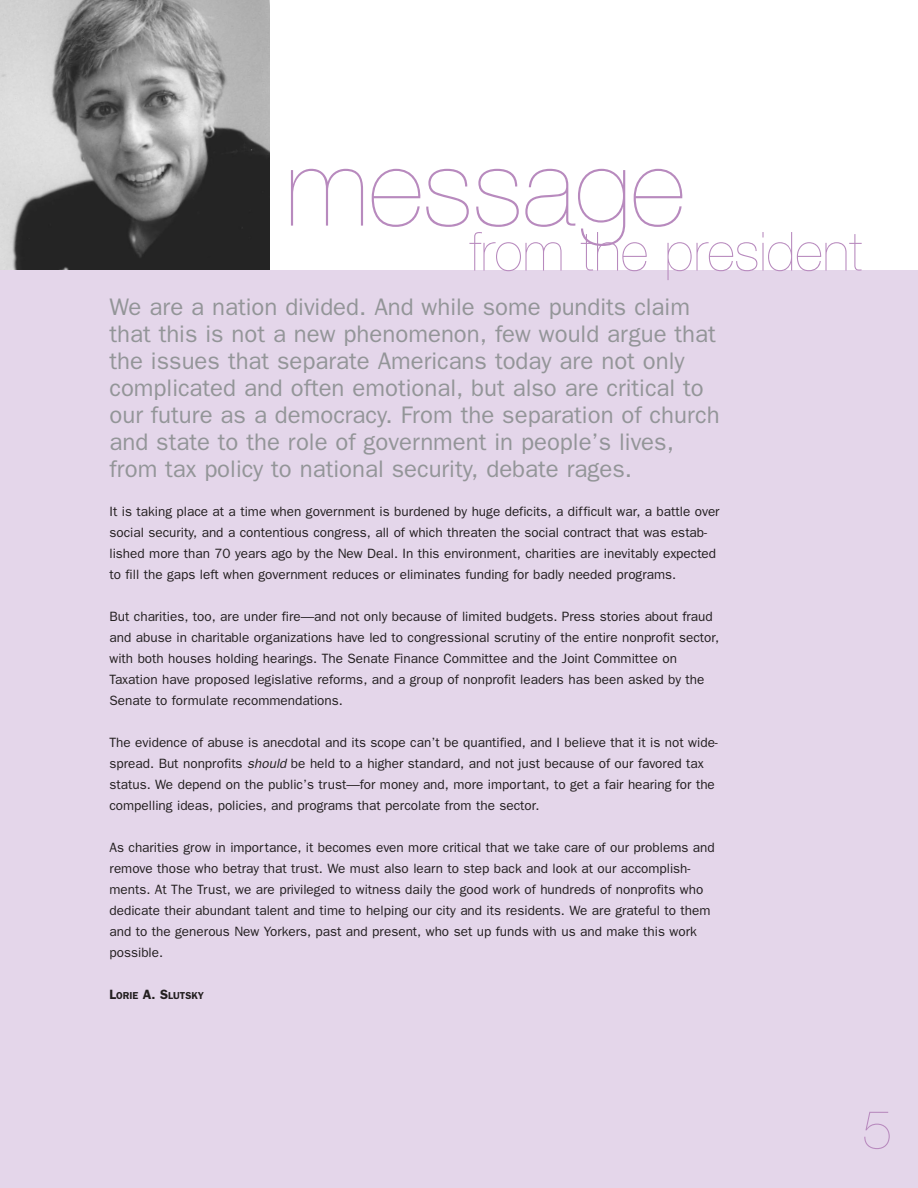
<style>
.page{position:relative;width:918px;height:1188px;background:#fff}
.page>*{position:absolute;margin:0;border:0;box-sizing:border-box;transform-origin:0 0}
.t1{font:200 108px "Helvetica Neue";color:#b88abe}
.t2{font:200 54px "Helvetica Neue";color:#b88abe}
.t3{font:24px/27px "Franklin Gothic";color:#939598}
.t4{font:13.5px/21px "Franklin Gothic";color:#231f20}
.t5{font:600 10.2px "Franklin Gothic";color:#231f20}
.s1{font-style:italic}
.s2{font-size:13.5px}
</style>
<div class="page">
<div style="left:0;top:270px;width:918px;height:918px;background:#e4d6ea"></div>
<img style="left:0;top:0;width:270px;height:270px">
<h1 class="t1" style="left:285px;top:148px;width:401px">message</h1>
<h2 class="t2" style="left:470px;top:232px;width:395px">from the president</h2>
<p class="t3" style="left:109px;top:295px;width:612px">We are a nation divided. And while some pundits claim that this is not a new phenomenon, few would argue that the issues that separate Americans today are not only complicated and often emotional, but also are critical to our future as a democracy. From the separation of church and state to the role of government in people’s lives, from tax policy to national security, debate rages.</p>
<p class="t4" style="left:110px;top:502px;width:612px">It is taking place at a time when government is burdened by huge deficits, a difficult war, a battle over social security, and a contentious congress, all of which threaten the social contract that was estab&shy;lished more than 70 years ago by the New Deal. In this environment, charities are inevitably expected to fill the gaps left when government reduces or eliminates funding for badly needed programs.</p>
<p class="t4" style="left:110px;top:607px;width:611px">But charities, too, are under fire—and not only because of limited budgets. Press stories about fraud and abuse in charitable organizations have led to congressional scrutiny of the entire nonprofit sector, with both houses holding hearings. The Senate Finance Committee and the Joint Committee on Taxation have proposed legislative reforms, and a group of nonprofit leaders has been asked by the Senate to formulate recommendations.</p>
<p class="t4" style="left:109px;top:733px;width:610px">The evidence of abuse is anecdotal and its scope can’t be quantified, and I believe that it is not wide&shy;spread. But nonprofits <span class="s1">should</span> be held to a higher standard, and not just because of our favored tax status. We depend on the public’s trust—for money and, more important, to get a fair hearing for the compelling ideas, policies, and programs that percolate from the sector.</p>
<p class="t4" style="left:109px;top:838px;width:607px">As charities grow in importance, it becomes even more critical that we take care of our problems and remove those who betray that trust. We must also learn to step back and look at our accomplish&shy;ments. At The Trust, we are privileged to witness daily the good work of hundreds of nonprofits who dedicate their abundant talent and time to helping our city and its residents. We are grateful to them and to the generous New Yorkers, past and present, who set up funds with us and make this work possible.</p>
<p class="t5" style="left:110px;top:992px;width:96px"><span class="s2">L</span>ORIE <span class="s2">A. S</span>LUTSKY</p>
<h2 class="t2" style="left:862px;top:1110px;width:32px">5</h2>
</div>
